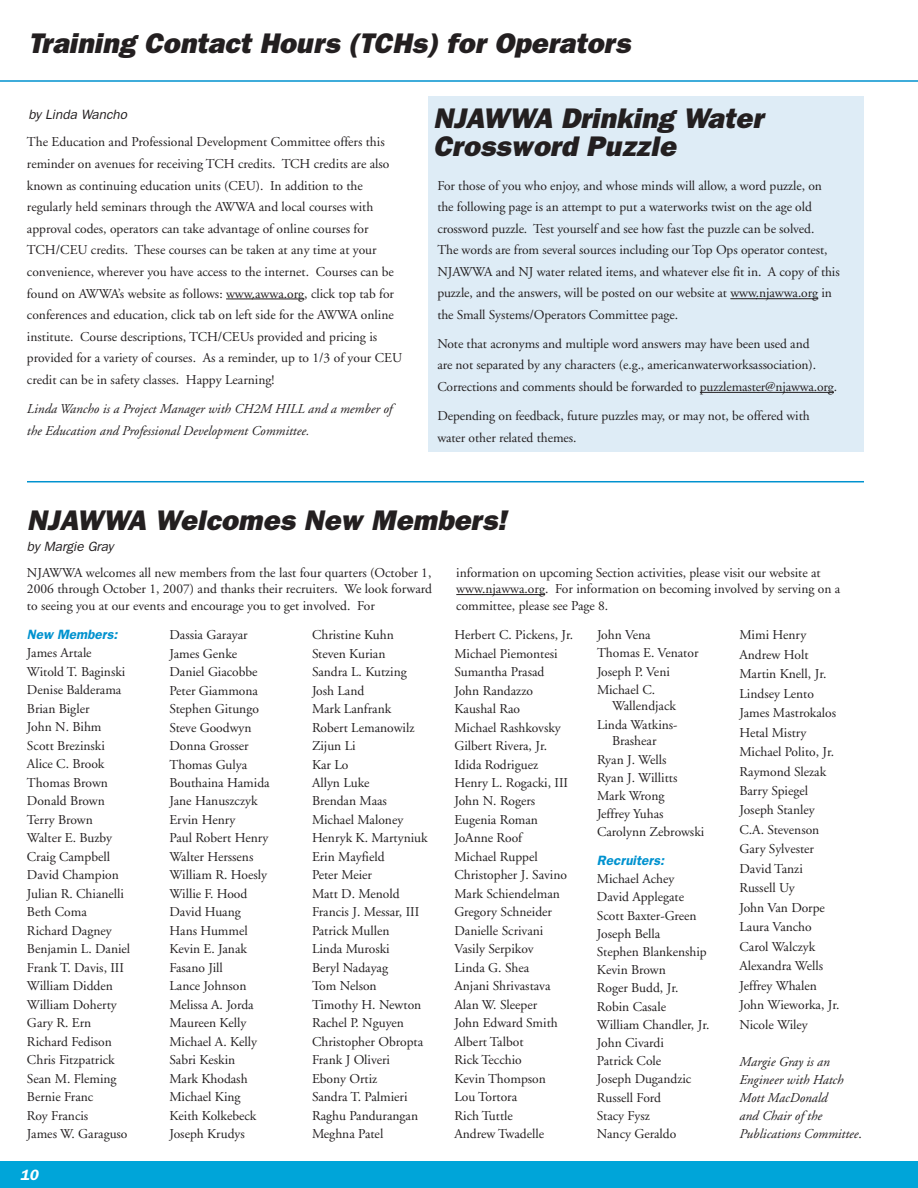
<style>
.page{position:relative;width:918px;height:1188px;background:#fff}
.page>*{position:absolute;margin:0;border:0;box-sizing:border-box;transform-origin:0 0}
.t1{font:italic 800 28.5px/28.5px "Franklin Gothic";letter-spacing:-.045em;color:#231f20}
.t2{font:italic 600 15px "Franklin Gothic";color:#fff}
.t3{font:13.5px/18.5px "Adobe Garamond";color:#231f20}
.t4{font:italic 13.5px/18px "Adobe Garamond";color:#231f20}
.t5{font:italic 13.5px "Franklin Gothic";color:#231f20}
.t6{font:italic 600 13.5px "Franklin Gothic";color:#0092cf}
.s1{font-style:normal}
</style>
<div class="page">
<div style="left:0;top:1161px;width:918px;height:27px;background:#00a5d9"></div>
<hr style="left:0;top:80px;width:918px;height:2px;background:#0092cf">
<div style="left:429px;top:97px;width:435px;height:355px;background:#deecf6"></div>
<svg style="left:226px;top:299px;width:26px;height:1px"></svg>
<hr style="left:252px;top:299px;width:52px;height:1px;background:#231f20">
<svg style="left:730px;top:298px;width:26px;height:1px"></svg>
<hr style="left:756px;top:298px;width:62px;height:1px;background:#231f20">
<hr style="left:700px;top:392px;width:134px;height:1px;background:#231f20">
<svg style="left:456px;top:594px;width:26px;height:1px"></svg>
<hr style="left:482px;top:594px;width:63px;height:1px;background:#231f20">
<hr style="left:27px;top:481px;width:837px;height:1px;background:#0092cf">
<h1 class="t1" style="left:29px;top:32px;width:608px">Training Contact Hours (TCHs) for Operators</h1>
<p class="t5" style="left:29px;top:109px;width:102px">by Linda Wancho</p>
<p class="t3" style="left:27px;top:133px;width:377px;line-height:21.6px">The Education and Professional Development Committee offers this reminder on avenues for receiving TCH credits. TCH credits are also known as continuing education units (CEU). In addition to the regularly held seminars through the AWWA and local courses with approval codes, operators can take advantage of online courses for TCH/CEU credits. These courses can be taken at any time at your convenience, wherever you have access to the internet. Courses can be found on AWWA’s website as follows: www.awwa.org, click top tab for conferences and education, click tab on left side for the AWWA online institute. Course descriptions, TCH/CEUs provided and pricing is provided for a variety of courses. As a reminder, up to 1/3 of your CEU credit can be in safety classes. Happy Learning!</p>
<p class="t4" style="left:27px;top:399px;width:367px;line-height:21.6px">Linda Wancho is a Project Manager with CH2M HILL and a member of the Education and Professional Development Committee.</p>
<h1 class="t1" style="left:433px;top:106px;width:336px">NJAWWA Drinking Water<br>Crossword Puzzle</h1>
<p class="t3" style="left:437px;top:176px;width:404px;line-height:21.6px">For those of you who enjoy, and whose minds will allow, a word puzzle, on the following page is an attempt to put a waterworks twist on the age old crossword puzzle. Test yourself and see how fast the puzzle can be solved.<br>The words are from several sources including our Top Ops operator contest, NJAWWA and NJ water related items, and whatever else fit in. A copy of this puzzle, and the answers, will be posted on our website at www.njawwa.org in the Small Systems/Operators Committee page.</p>
<p class="t3" style="left:437px;top:334px;width:401px;line-height:21.6px">Note that acronyms and multiple word answers may have been used and<br>are not separated by any characters (e.g., americanwaterworksassociation).<br>Corrections and comments should be forwarded to puzzlemaster@njawwa.org.</p>
<p class="t3" style="left:437px;top:406px;width:374px;line-height:21.6px">Depending on feedback, future puzzles may, or may not, be offered with water other related themes.</p>
<h1 class="t1" style="left:27px;top:508px;width:486px">NJAWWA Welcomes New Members!</h1>
<p class="t5" style="left:27px;top:542px;width:88px">by Margie Gray</p>
<p class="t3" style="left:27px;top:565px;width:406px;line-height:16.5px;text-align:justify">NJAWWA welcomes all new members from the last four quarters (October 1, 2006 through October 1, 2007) and thanks their recruiters. We look forward to seeing you at our events and encourage you to get involved. For</p>
<p class="t3" style="left:456px;top:565px;width:386px;line-height:16.5px">information on upcoming Section activities, please visit our website at www.njawwa.org. For information on becoming involved by serving on a committee, please see Page 8.</p>
<p class="t6" style="left:27px;top:629px;width:94px">New Members:</p>
<p class="t3" style="left:27px;top:645px;width:105px">James Artale<br>Witold T. Baginski<br>Denise Balderama<br>Brian Bigler<br>John N. Bihm<br>Scott Brezinski<br>Alice C. Brook<br>Thomas Brown<br>Donald Brown<br>Terry Brown<br>Walter E. Buzby<br>Craig Campbell<br>David Champion<br>Julian R. Chianelli<br>Beth Coma<br>Richard Dagney<br>Benjamin L. Daniel<br>Frank T. Davis, III<br>William Didden<br>William Doherty<br>Gary R. Ern<br>Richard Fedison<br>Chris Fitzpatrick<br>Sean M. Fleming<br>Bernie Franc<br>Roy Francis<br>James W. Garaguso</p>
<p class="t2" style="left:20px;top:1170px;width:22px">10</p>
<p class="t3" style="left:170px;top:627px;width:102px">Dassia Garayar<br>James Genke<br>Daniel Giacobbe<br>Peter Giammona<br>Stephen Gitungo<br>Steve Goodwyn<br>Donna Grosser<br>Thomas Gulya<br>Bouthaina Hamida<br>Jane Hanuszczyk<br>Ervin Henry<br>Paul Robert Henry<br>Walter Herssens<br>William R. Hoesly<br>Willie F. Hood<br>David Huang<br>Hans Hummel<br>Kevin E. Janak<br>Fasano Jill<br>Lance Johnson<br>Melissa A. Jorda<br>Maureen Kelly<br>Michael A. Kelly<br>Sabri Keskin<br>Mark Khodash<br>Michael King<br>Keith Kolkebeck<br>Joseph Krudys</p>
<p class="t3" style="left:312px;top:627px;width:117px">Christine Kuhn<br>Steven Kurian<br>Sandra L. Kutzing<br>Josh Land<br>Mark Lanfrank<br>Robert Lemanowilz<br>Zijun Li<br>Kar Lo<br>Allyn Luke<br>Brendan Maas<br>Michael Maloney<br>Henryk K. Martyniuk<br>Erin Mayfield<br>Peter Meier<br>Matt D. Menold<br>Francis J. Messar, III<br>Patrick Mullen<br>Linda Muroski<br>Beryl Nadayag<br>Tom Nelson<br>Timothy H. Newton<br>Rachel P. Nguyen<br>Christopher Obropta<br>Frank J Oliveri<br>Ebony Ortiz<br>Sandra T. Palmieri<br>Raghu Pandurangan<br>Meghna Patel</p>
<p class="t3" style="left:455px;top:627px;width:120px">Herbert C. Pickens, Jr.<br>Michael Piemontesi<br>Sumantha Prasad<br>John Randazzo<br>Kaushal Rao<br>Michael Rashkovsky<br>Gilbert Rivera, Jr.<br>Idida Rodriguez<br>Henry L. Rogacki, III<br>John N. Rogers<br>Eugenia Roman<br>JoAnne Roof<br>Michael Ruppel<br>Christopher J. Savino<br>Mark Schiendelman<br>Gregory Schneider<br>Danielle Scrivani<br>Vasily Serpikov<br>Linda G. Shea<br>Anjani Shrivastava<br>Alan W. Sleeper<br>John Edward Smith<br>Albert Talbot<br>Rick Tecchio<br>Kevin Thompson<br>Lou Tortora<br>Rich Tuttle<br>Andrew Twadelle</p>
<p class="t3" style="left:597px;top:627px;width:103px">John Vena<br>Thomas E. Venator<br>Joseph P. Veni<br>Michael C.</p>
<p class="t3" style="left:597px;top:698px;width:82px;text-align:right">Wallendjack<br>Linda Watkins-</p>
<p class="t3" style="left:597px;top:733px;width:109px;text-indent:15px">Brashear<br>Ryan J. Wells<br>Ryan J. Willitts<br>Mark Wrong<br>Jeffrey Yuhas<br>Carolynn Zebrowski</p>
<p class="t6" style="left:597px;top:856px;width:71px">Recruiters:</p>
<p class="t3" style="left:597px;top:871px;width:114px">Michael Achey<br>David Applegate<br>Scott Baxter-Green<br>Joseph Bella<br>Stephen Blankenship<br>Kevin Brown<br>Roger Budd, Jr.<br>Robin Casale<br>William Chandler, Jr.<br>John Civardi<br>Patrick Cole<br>Joseph Dugandzic<br>Russell Ford<br>Stacy Fysz<br>Nancy Geraldo</p>
<p class="t3" style="left:740px;top:626px;width:102px;line-height:19.5px">Mimi Henry<br>Andrew Holt<br>Martin Knell, Jr.<br>Lindsey Lento<br>James Mastrokalos<br>Hetal Mistry<br>Michael Polito, Jr.<br>Raymond Slezak<br>Barry Spiegel<br>Joseph Stanley<br>C.A. Stevenson<br>Gary Sylvester<br>David Tanzi<br>Russell Uy<br>John Van Dorpe<br>Laura Vancho<br>Carol Walczyk<br>Alexandra Wells<br>Jeffrey Whalen<br>John Wieworka, Jr.<br>Nicole Wiley</p>
<p class="t4" style="left:740px;top:1054px;width:124px">Margie Gray is an<br>Engineer with Hatch<br>Mott MacDonald<br>and Chair of the<br>Publications Committee<span class="s1">.</span></p>
</div>
